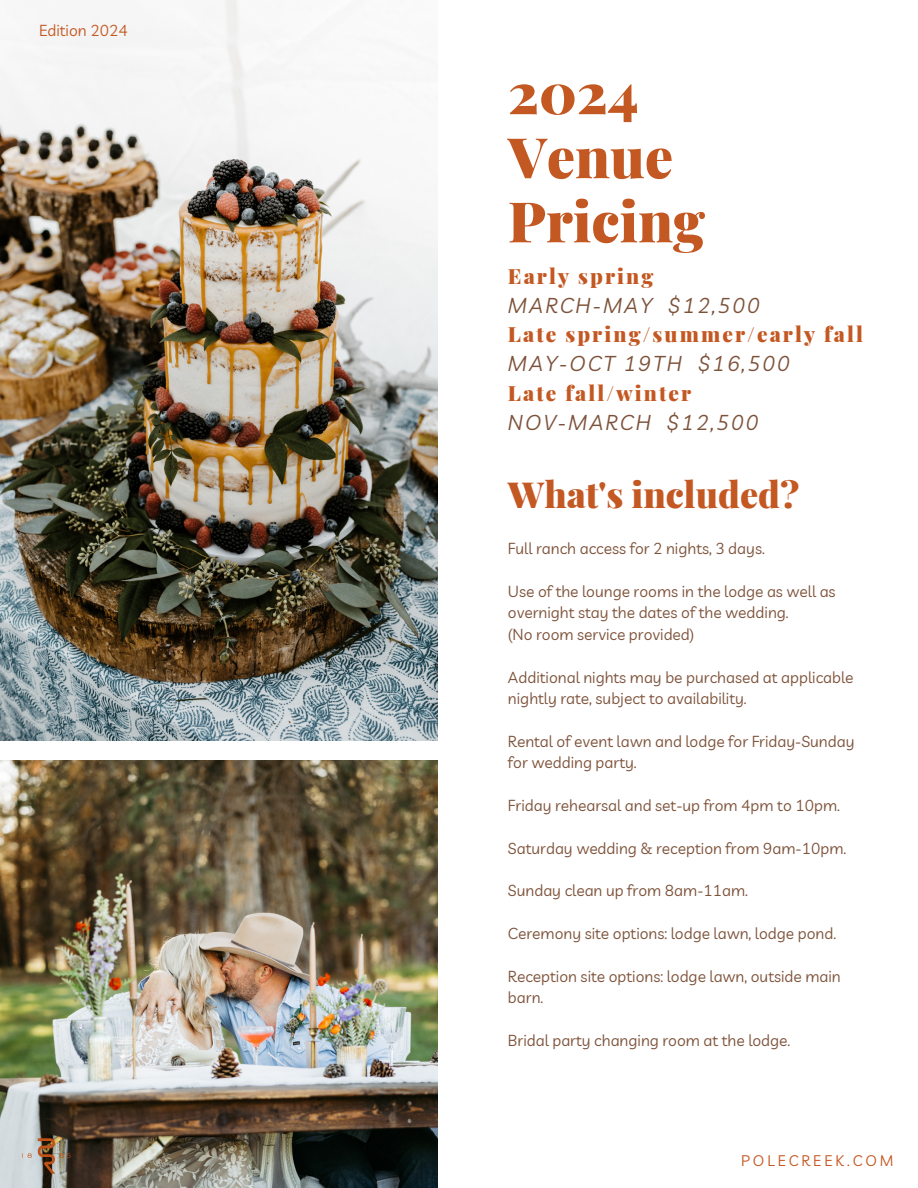
<style>
.page{position:relative;width:918px;height:1188px;background:#fff}
.page>*{position:absolute;margin:0;border:0;box-sizing:border-box;transform-origin:0 0}
.t1{font:900 55.95px/64.2px "Playfair Display";color:#c45822}
.t2{font:900 36px "Playfair Display";color:#c45822}
.t3{font:900 21px "Playfair Display";letter-spacing:.1em;color:#c45822}
.t4{font:italic 21px "Livvic";letter-spacing:.1em;color:#7d523a}
.t5{font:15.6px/21.3px "Livvic";color:#7d523a}
.t6{font:15.6px "Livvic";color:#c45822}
.t7{font:15px "Livvic";letter-spacing:.2em;color:#c45822}
</style>
<div class="page">
<img style="left:0;top:0;width:438px;height:740px">
<img style="left:0;top:761px;width:438px;height:427px">
<img style="left:0;top:1123px;width:92px;height:65px">
<p class="t6" style="left:39px;top:21px;width:90px">Edition 2024</p>
<p class="t1" style="left:508px;top:59px;width:199px">2024<br>Venue<br>Pricing</p>
<p class="t3" style="left:508px;top:261px;width:147px">Early spring</p>
<p class="t4" style="left:508px;top:292px;width:253px">MARCH-MAY $12,500</p>
<p class="t3" style="left:508px;top:320px;width:357px">Late spring/summer/early fall</p>
<p class="t4" style="left:508px;top:350px;width:283px">MAY-OCT 19TH $16,500</p>
<p class="t3" style="left:508px;top:378px;width:185px">Late fall/winter</p>
<p class="t4" style="left:508px;top:409px;width:252px">NOV-MARCH $12,500</p>
<p class="t2" style="left:508px;top:469px;width:293px">What's included?</p>
<p class="t5" style="left:508px;top:538px;width:258px">Full ranch access for 2 nights, 3 days.</p>
<p class="t5" style="left:508px;top:581px;width:329px">Use of the lounge rooms in the lodge as well as overnight stay the dates of the wedding.</p>
<p class="t5" style="left:508px;top:623px;width:188px">(No room service provided)</p>
<p class="t5" style="left:508px;top:666px;width:347px">Additional nights may be purchased at applicable nightly rate, subject to availability.</p>
<p class="t5" style="left:508px;top:730px;width:348px">Rental of event lawn and lodge for Friday-Sunday for wedding party.</p>
<p class="t5" style="left:508px;top:794px;width:333px">Friday rehearsal and set-up from 4pm to 10pm.</p>
<p class="t5" style="left:508px;top:837px;width:340px">Saturday wedding &amp; reception from 9am-10pm.</p>
<p class="t5" style="left:508px;top:880px;width:242px">Sunday clean up from 8am-11am.</p>
<p class="t5" style="left:508px;top:923px;width:330px">Ceremony site options: lodge lawn, lodge pond.</p>
<p class="t5" style="left:508px;top:965px;width:334px">Reception site options: lodge lawn, outside main barn.</p>
<p class="t5" style="left:508px;top:1029px;width:284px">Bridal party changing room at the lodge.</p>
<p class="t7" style="left:741px;top:1151px;width:154px">POLECREEK.COM</p>
</div>
